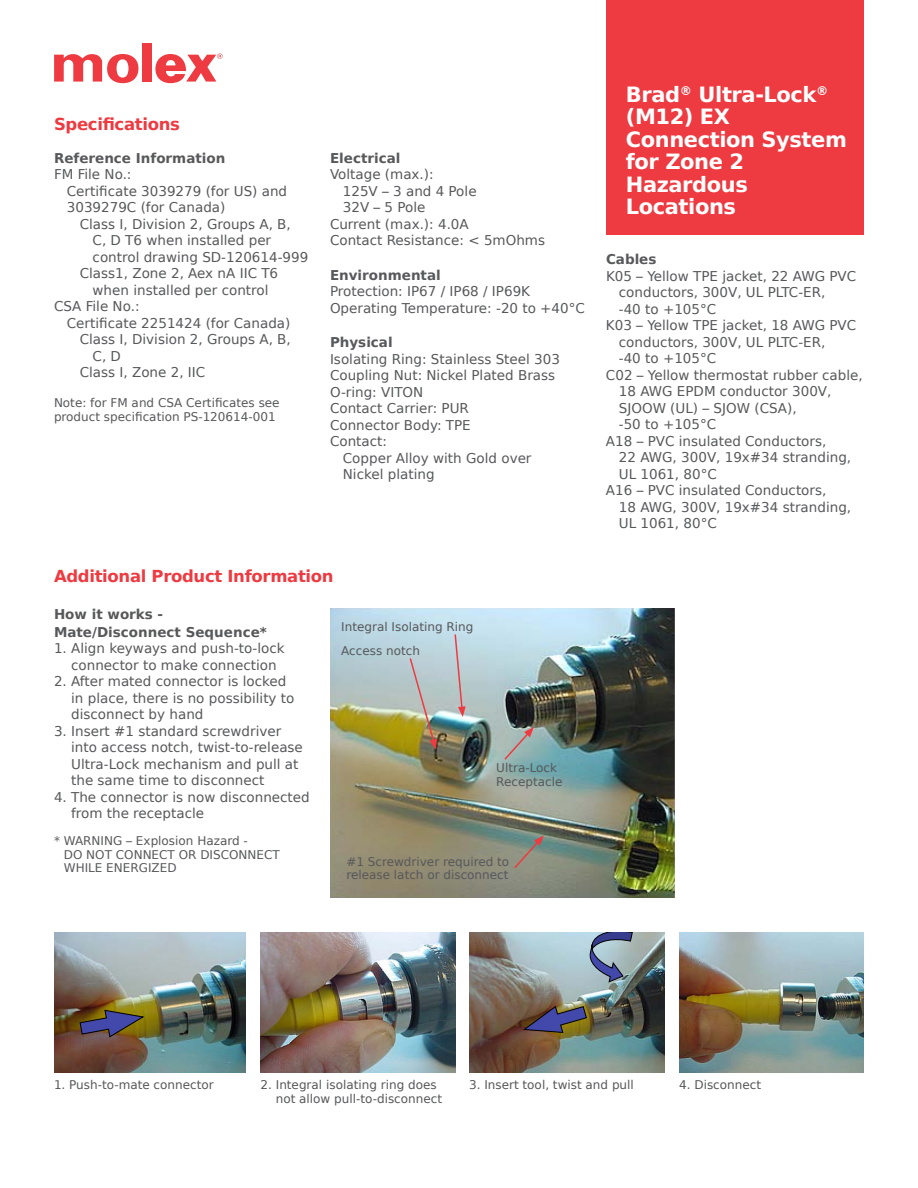
<style>
.page{position:relative;width:918px;height:1188px;background:#fff}
.page>*{position:absolute;margin:0;border:0;box-sizing:border-box;transform-origin:0 0}
.product_name{font:700 21px "Bitstream Vera Sans";letter-spacing:-.02em;color:#fff}
.subhead_proposition{font:700 16.5px "Bitstream Vera Sans";letter-spacing:-.02em;color:#ee3a41}
.text_body{font:13.5px/16.5px "Bitstream Vera Sans";color:#57585a}
.subhead_specificatio{font:700 13.5px "Bitstream Vera Sans";color:#57585a}
.footnote{font:12px/13.5px "Bitstream Vera Sans";color:#57585a}
</style>
<div class="page">
<div style="left:142px;top:43px;width:9px;height:39px;background:#ee3a41"></div>
<svg style="left:54px;top:54px;width:84px;height:29px"></svg>
<svg style="left:155px;top:53px;width:68px;height:30px"></svg>
<div style="left:606px;top:0;width:258px;height:234px;background:#ee3a41"></div>
<img style="left:330px;top:608px;width:344px;height:290px">
<svg style="left:454px;top:633px;width:12px;height:84px"></svg>
<svg style="left:408px;top:657px;width:29px;height:93px;background:#b0ad92"></svg>
<svg style="left:503px;top:727px;width:31px;height:34px"></svg>
<svg style="left:513px;top:835px;width:31px;height:35px"></svg>
<img style="left:260px;top:932px;width:196px;height:141px">
<img style="left:680px;top:932px;width:184px;height:141px">
<img style="left:469px;top:932px;width:196px;height:141px">
<svg style="left:522px;top:1005px;width:66px;height:28px;background:#5c5158"></svg>
<svg style="left:589px;top:932px;width:44px;height:51px;background:#8091aa"></svg>
<img style="left:54px;top:932px;width:192px;height:141px">
<svg style="left:79px;top:1009px;width:67px;height:29px;background:#5d514a"></svg>
<p class="subhead_proposition" style="left:54px;top:114px;width:127px">Specifications</p>
<p class="subhead_specificatio" style="left:54px;top:150px;width:173px">Reference Information</p>
<p class="text_body" style="left:54px;top:166px;width:79px">FM File No.:</p>
<p class="text_body" style="left:67px;top:183px;width:222px">Certificate 3039279 (for US) and</p>
<p class="text_body" style="left:67px;top:199px;width:160px">3039279C (for Canada)</p>
<p class="text_body" style="left:80px;top:216px;width:213px">Class I, Division 2, Groups A, B,</p>
<p class="text_body" style="left:93px;top:232px;width:217px">C, D T6 when installed per control drawing SD-120614-999</p>
<p class="text_body" style="left:80px;top:265px;width:200px">Class1, Zone 2, Aex nA IIC T6</p>
<p class="text_body" style="left:93px;top:282px;width:177px">when installed per control</p>
<p class="text_body" style="left:54px;top:298px;width:87px">CSA File No.:</p>
<p class="text_body" style="left:67px;top:315px;width:225px">Certificate 2251424 (for Canada)</p>
<p class="text_body" style="left:80px;top:331px;width:213px">Class I, Division 2, Groups A, B,</p>
<p class="text_body" style="left:93px;top:348px;width:30px">C, D</p>
<p class="text_body" style="left:80px;top:364px;width:127px">Class I, Zone 2, IIC</p>
<p class="footnote" style="left:54px;top:396px;width:227px">Note: for FM and CSA Certificates see product specification PS-120614-001</p>
<p class="subhead_specificatio" style="left:330px;top:150px;width:72px">Electrical</p>
<p class="text_body" style="left:330px;top:166px;width:105px">Voltage (max.):</p>
<p class="text_body" style="left:343px;top:183px;width:135px">125V – 3 and 4 Pole</p>
<p class="text_body" style="left:343px;top:199px;width:84px">32V – 5 Pole</p>
<p class="text_body" style="left:330px;top:216px;width:140px">Current (max.): 4.0A</p>
<p class="text_body" style="left:330px;top:232px;width:217px">Contact Resistance: &lt; 5mOhms</p>
<p class="subhead_specificatio" style="left:330px;top:267px;width:112px">Environmental</p>
<p class="text_body" style="left:330px;top:283px;width:202px">Protection: IP67 / IP68 / IP69K</p>
<p class="text_body" style="left:330px;top:300px;width:256px">Operating Temperature: -20 to +40°C</p>
<p class="subhead_specificatio" style="left:330px;top:334px;width:64px">Physical</p>
<p class="text_body" style="left:330px;top:351px;width:232px">Isolating Ring: Stainless Steel 303</p>
<p class="text_body" style="left:330px;top:367px;width:227px">Coupling Nut: Nickel Plated Brass</p>
<p class="text_body" style="left:330px;top:384px;width:95px">O-ring: VITON</p>
<p class="text_body" style="left:330px;top:400px;width:140px">Contact Carrier: PUR</p>
<p class="text_body" style="left:330px;top:417px;width:142px">Connector Body: TPE</p>
<p class="text_body" style="left:330px;top:433px;width:59px">Contact:</p>
<p class="text_body" style="left:343px;top:450px;width:190px">Copper Alloy with Gold over<br>Nickel plating</p>
<p class="subhead_proposition" style="left:54px;top:566px;width:281px">Additional Product Information</p>
<p class="subhead_specificatio" style="left:54px;top:606px;width:111px">How it works -</p>
<p class="subhead_specificatio" style="left:54px;top:624px;width:214px">Mate/Disconnect Sequence*</p>
<p class="text_body" style="left:71px;top:640px;width:215px;text-indent:-17px">1. Align keyways and push-to-lock connector to make connection</p>
<p class="text_body" style="left:71px;top:673px;width:225px;text-indent:-17px">2. After mated connector is locked in place, there is no possibility to disconnect by hand</p>
<p class="text_body" style="left:71px;top:723px;width:233px;text-indent:-17px">3. Insert #1 standard screwdriver into access notch, twist-to-release Ultra-Lock mechanism and pull at the same time to disconnect</p>
<p class="text_body" style="left:71px;top:789px;width:240px;text-indent:-17px">4. The connector is now disconnected from the receptacle</p>
<p class="footnote" style="left:64px;top:834px;width:218px;text-indent:-10px">* WARNING – Explosion Hazard -<br>DO NOT CONNECT OR DISCONNECT<br>WHILE ENERGIZED</p>
<p class="footnote" style="left:341px;top:620px;width:134px">Integral Isolating Ring</p>
<p class="footnote" style="left:341px;top:645px;width:80px">Access notch</p>
<p class="footnote" style="left:496px;top:762px;width:68px">Ultra-Lock<br>Receptacle</p>
<p class="footnote" style="left:346px;top:855px;width:164px">#1 Screwdriver required to</p>
<p class="footnote" style="left:346px;top:868px;width:164px">release latch or disconnect</p>
<p class="product_name" style="left:626px;top:82px;width:204px">Brad<sup>®</sup> Ultra-Lock<sup>®</sup></p>
<p class="product_name" style="left:626px;top:105px;width:106px">(M12) EX</p>
<p class="product_name" style="left:626px;top:127px;width:223px">Connection System</p>
<p class="product_name" style="left:626px;top:150px;width:120px">for Zone 2</p>
<p class="product_name" style="left:626px;top:172px;width:124px">Hazardous</p>
<p class="product_name" style="left:626px;top:195px;width:112px">Locations</p>
<p class="subhead_specificatio" style="left:606px;top:252px;width:52px">Cables</p>
<p class="text_body" style="left:606px;top:268px;width:252px">K05 – Yellow TPE jacket, 22 AWG PVC</p>
<p class="text_body" style="left:619px;top:284px;width:208px">conductors, 300V, UL PLTC-ER, -40 to +105°C</p>
<p class="text_body" style="left:606px;top:317px;width:252px">K03 – Yellow TPE jacket, 18 AWG PVC</p>
<p class="text_body" style="left:619px;top:334px;width:208px">conductors, 300V, UL PLTC-ER, -40 to +105°C</p>
<p class="text_body" style="left:606px;top:367px;width:258px">C02 – Yellow thermostat rubber cable,</p>
<p class="text_body" style="left:619px;top:383px;width:214px">18 AWG EPDM conductor 300V,<br>SJOOW (UL) – SJOW (CSA),<br>-50 to +105°C</p>
<p class="text_body" style="left:606px;top:433px;width:222px">A18 – PVC insulated Conductors,</p>
<p class="text_body" style="left:619px;top:449px;width:234px">22 AWG, 300V, 19x#34 stranding,<br>UL 1061, 80°C</p>
<p class="text_body" style="left:606px;top:482px;width:222px">A16 – PVC insulated Conductors,</p>
<p class="text_body" style="left:619px;top:499px;width:234px">18 AWG, 300V, 19x#34 stranding,<br>UL 1061, 80°C</p>
<p class="footnote" style="left:54px;top:1078px;width:161px">1. Push-to-mate connector</p>
<p class="footnote" style="left:276px;top:1078px;width:168px;text-indent:-15px">2. Integral isolating ring does not allow pull-to-disconnect</p>
<p class="footnote" style="left:469px;top:1078px;width:166px">3. Insert tool, twist and pull</p>
<p class="footnote" style="left:679px;top:1078px;width:83px">4. Disconnect</p>
</div>
